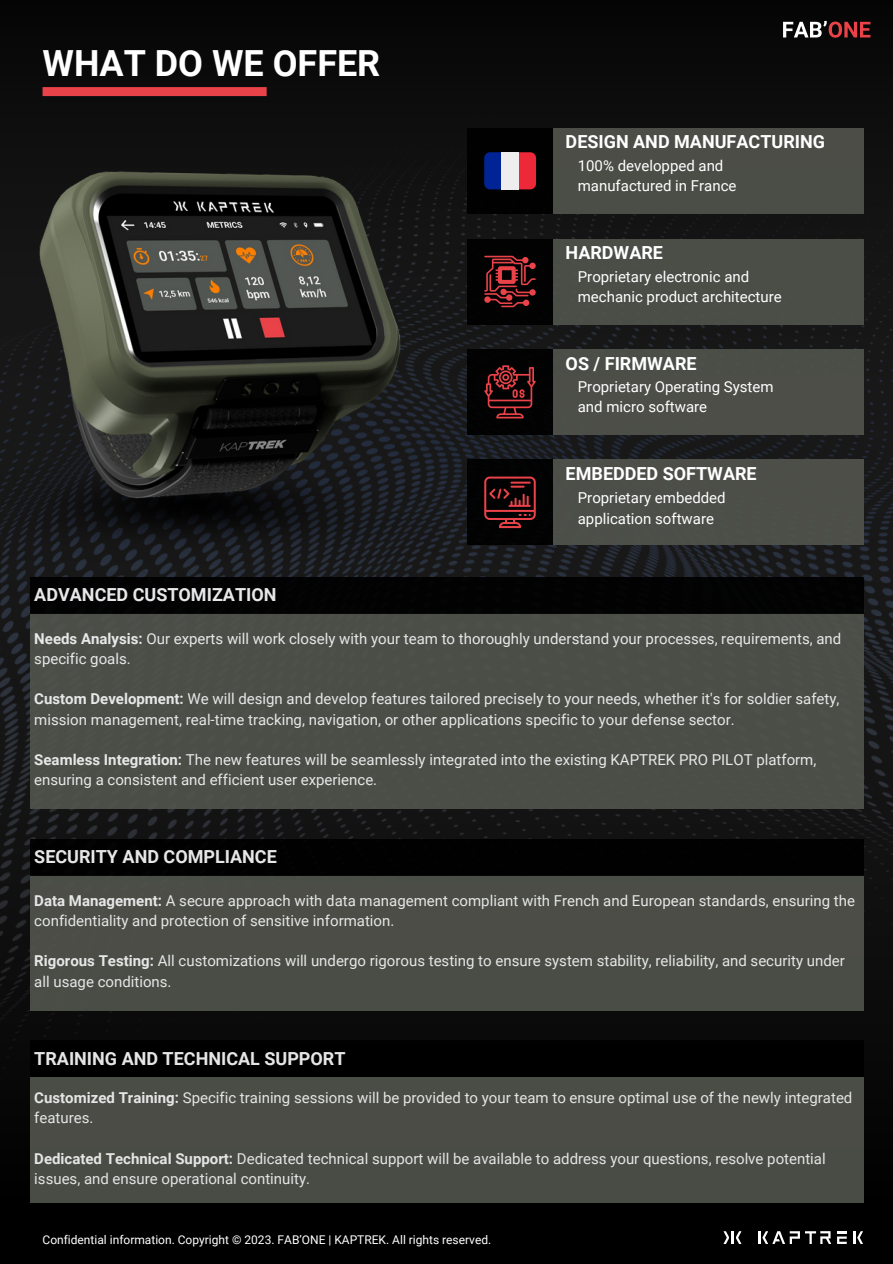
<style>
.page{position:relative;width:893px;height:1264px;background:#fff}
.page>*{position:absolute;margin:0;border:0;box-sizing:border-box;transform-origin:0 0}
.t1{font:700 36px "Roboto";color:#fff}
.t2{font:700 18px "Roboto";color:#fff}
.t3{font:15px/20.2px "Roboto";color:#fff}
.t4{font:12px "Roboto";color:#fff}
.s1{font-weight:700}
</style>
<div class="page">
<img style="left:0;top:702px;width:892px;height:561px">
<img style="left:0;top:0;width:892px;height:702px">
<div style="left:43px;top:87px;width:223px;height:9px;background:#e94249"></div>
<svg style="left:783px;top:21px;width:87px;height:17px"></svg>
<svg style="left:723px;top:1231px;width:18px;height:12px"></svg>
<svg style="left:758px;top:1231px;width:73px;height:13px"></svg>
<svg style="left:837px;top:1231px;width:9px;height:12px"></svg>
<svg style="left:853px;top:1231px;width:10px;height:12px"></svg>
<div style="left:30px;top:613px;width:833px;height:196px;background:#4b4e47"></div>
<div style="left:30px;top:577px;width:833px;height:36px;background:#000"></div>
<div style="left:30px;top:875px;width:833px;height:135px;background:#4b4d46"></div>
<div style="left:30px;top:839px;width:833px;height:36px;background:#000"></div>
<div style="left:30px;top:1076px;width:833px;height:126px;background:#4a4c45"></div>
<div style="left:30px;top:1040px;width:833px;height:36px;background:#000"></div>
<img style="left:0;top:445px;width:440px;height:124px">
<img style="left:30px;top:108px;width:395px;height:456px">
<div style="left:467px;top:238px;width:86px;height:86px;background:#000"></div>
<svg style="left:484px;top:256px;width:51px;height:51px"></svg>
<div style="left:467px;top:349px;width:86px;height:86px;background:#000"></div>
<svg style="left:484px;top:365px;width:51px;height:53px"></svg>
<div style="left:467px;top:459px;width:86px;height:86px;background:#000"></div>
<svg style="left:484px;top:476px;width:51px;height:52px"></svg>
<div style="left:553px;top:238px;width:310px;height:86px;background:#4b4e47"></div>
<div style="left:553px;top:349px;width:310px;height:86px;background:#4c4e47"></div>
<div style="left:553px;top:459px;width:310px;height:86px;background:#4c4e47"></div>
<div style="left:467px;top:128px;width:86px;height:86px;background:#000"></div>
<div style="left:553px;top:128px;width:310px;height:86px;background:#4b4e46"></div>
<svg style="left:518px;top:152px;width:18px;height:37px"></svg>
<svg style="left:484px;top:152px;width:17px;height:37px"></svg>
<div style="left:501px;top:152px;width:17px;height:37px;background:#eee"></div>
<p class="t1" style="left:43px;top:43px;width:339px">WHAT DO WE OFFER</p>
<p class="t2" style="left:34px;top:584px;width:244px">ADVANCED CUSTOMIZATION</p>
<p class="t2" style="left:565px;top:131px;width:261px">DESIGN AND MANUFACTURING</p>
<p class="t3" style="left:577px;top:156px;width:160px">100% developped and manufactured in France</p>
<p class="t2" style="left:565px;top:242px;width:99px">HARDWARE</p>
<p class="t3" style="left:577px;top:267px;width:205px">Proprietary electronic and mechanic product architecture</p>
<p class="t2" style="left:565px;top:353px;width:132px">OS / FIRMWARE</p>
<p class="t3" style="left:577px;top:376px;width:197px">Proprietary Operating System and micro software</p>
<p class="t2" style="left:565px;top:463px;width:192px">EMBEDDED SOFTWARE</p>
<p class="t3" style="left:577px;top:488px;width:149px">Proprietary embedded application software</p>
<p class="t3" style="left:34px;top:628px;width:808px"><span class="s1">Needs Analysis:</span> Our experts will work closely with your team to thoroughly understand your processes, requirements, and specific goals.</p>
<p class="t3" style="left:34px;top:689px;width:806px"><span class="s1">Custom Development:</span> We will design and develop features tailored precisely to your needs, whether it's for soldier safety, mission management, real-time tracking, navigation, or other applications specific to your defense sector.</p>
<p class="t3" style="left:34px;top:750px;width:783px"><span class="s1">Seamless Integration:</span> The new features will be seamlessly integrated into the existing KAPTREK PRO PILOT platform, ensuring a consistent and efficient user experience.</p>
<p class="t2" style="left:34px;top:846px;width:244px">SECURITY AND COMPLIANCE</p>
<p class="t3" style="left:34px;top:890px;width:822px"><span class="s1">Data Management:</span> A secure approach with data management compliant with French and European standards, ensuring the confidentiality and protection of sensitive information.</p>
<p class="t3" style="left:34px;top:951px;width:812px"><span class="s1">Rigorous Testing:</span> All customizations will undergo rigorous testing to ensure system stability, reliability, and security under all usage conditions.</p>
<p class="t2" style="left:34px;top:1047px;width:313px">TRAINING AND TECHNICAL SUPPORT</p>
<p class="t3" style="left:34px;top:1087px;width:819px"><span class="s1">Customized Training:</span> Specific training sessions will be provided to your team to ensure optimal use of the newly integrated features.</p>
<p class="t3" style="left:34px;top:1148px;width:792px"><span class="s1">Dedicated Technical Support:</span> Dedicated technical support will be available to address your questions, resolve potential issues, and ensure operational continuity.</p>
<p class="t4" style="left:43px;top:1233px;width:450px">Confidential information. Copyright © 2023. FAB’ONE | KAPTREK. All rights reserved.</p>
</div>
